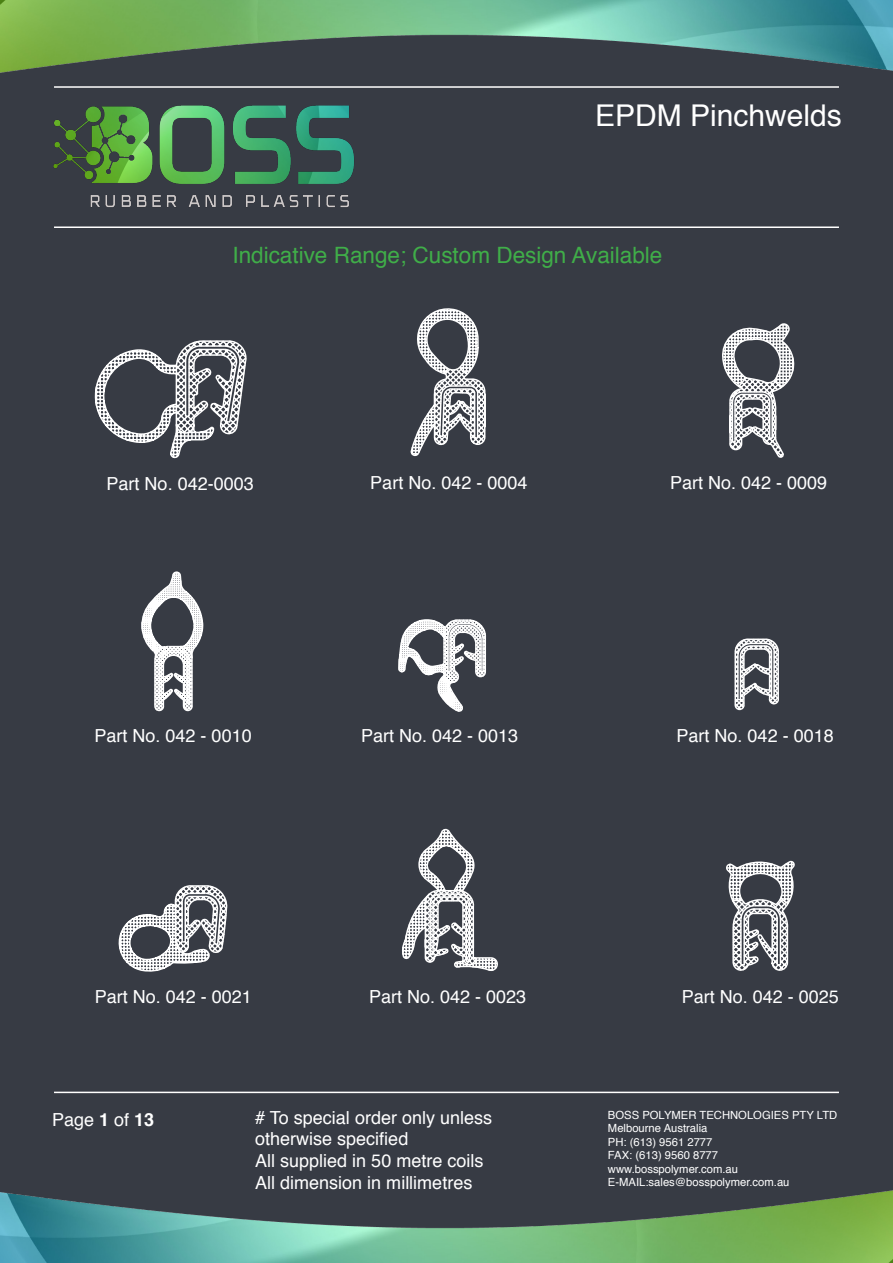
<style>
.page{position:relative;width:893px;height:1263px;background:#fff}
.page>*{position:absolute;margin:0;border:0;box-sizing:border-box;transform-origin:0 0}
.t1{font:30px "Helvetica";color:#fff}
.t2{font:22.5px "Helvetica";color:#40ae49}
.t3{font:18px/21.6px "Helvetica";color:#fff}
.t4{font:11.25px/13.5px "Helvetica";color:#fff}
.s1{font-weight:700}
</style>
<div class="page">
<div style="left:0;top:0;width:892px;height:1242px;background:#373b44"></div>
<hr style="left:54px;top:226px;width:784px;height:2px;background:#fff">
<hr style="left:54px;top:1092px;width:784px;height:1px;background:#fff">
<hr style="left:54px;top:86px;width:784px;height:2px;background:#fff">
<img style="left:53px;top:105px;width:301px;height:102px">
<img style="left:0;top:0;width:892px;height:73px">
<img style="left:0;top:1190px;width:892px;height:73px">
<svg style="left:118px;top:903px;width:92px;height:69px"></svg>
<svg style="left:417px;top:308px;width:378px;height:59px"></svg>
<svg style="left:728px;top:323px;width:66px;height:44px"></svg>
<svg style="left:173px;top:885px;width:55px;height:69px"></svg>
<svg style="left:402px;top:367px;width:393px;height:604px"></svg>
<svg style="left:154px;top:667px;width:39px;height:45px"></svg>
<svg style="left:398px;top:667px;width:89px;height:46px"></svg>
<svg style="left:94px;top:339px;width:393px;height:328px"></svg>
<svg style="left:174px;top:339px;width:74px;height:105px"></svg>
<h1 class="t1" style="left:595px;top:103px;width:248px">EPDM Pinchwelds</h1>
<p class="t2" style="left:232px;top:246px;width:431px">Indicative Range; Custom Design Available</p>
<p class="t3" style="left:107px;top:474px;width:149px">Part No. 042-0003</p>
<p class="t3" style="left:370px;top:473px;width:159px">Part No. 042 - 0004</p>
<p class="t3" style="left:670px;top:473px;width:159px">Part No. 042 - 0009</p>
<p class="t3" style="left:94px;top:726px;width:159px">Part No. 042 - 0010</p>
<p class="t3" style="left:361px;top:726px;width:159px">Part No. 042 - 0013</p>
<p class="t3" style="left:676px;top:726px;width:159px">Part No. 042 - 0018</p>
<p class="t3" style="left:95px;top:987px;width:159px">Part No. 042 - 0021</p>
<p class="t3" style="left:369px;top:987px;width:159px">Part No. 042 - 0023</p>
<p class="t3" style="left:681px;top:987px;width:159px">Part No. 042 - 0025</p>
<p class="t3" style="left:52px;top:1110px;width:104px">Page <span class="s1">1</span> of <span class="s1">13</span></p>
<p class="t3" style="left:255px;top:1108px;width:238px"># To special order only unless otherwise specified<br>All supplied in 50 metre coils<br>All dimension in millimetres</p>
<p class="t4" style="left:608px;top:1109px;width:231px">BOSS POLYMER TECHNOLOGIES PTY LTD<br>Melbourne Australia<br>PH: (613) 9561 2777<br>FAX: (613) 9560 8777 www.bosspolymer.com.au<br>E-MAIL:sales@bosspolymer.com.au</p>
</div>
